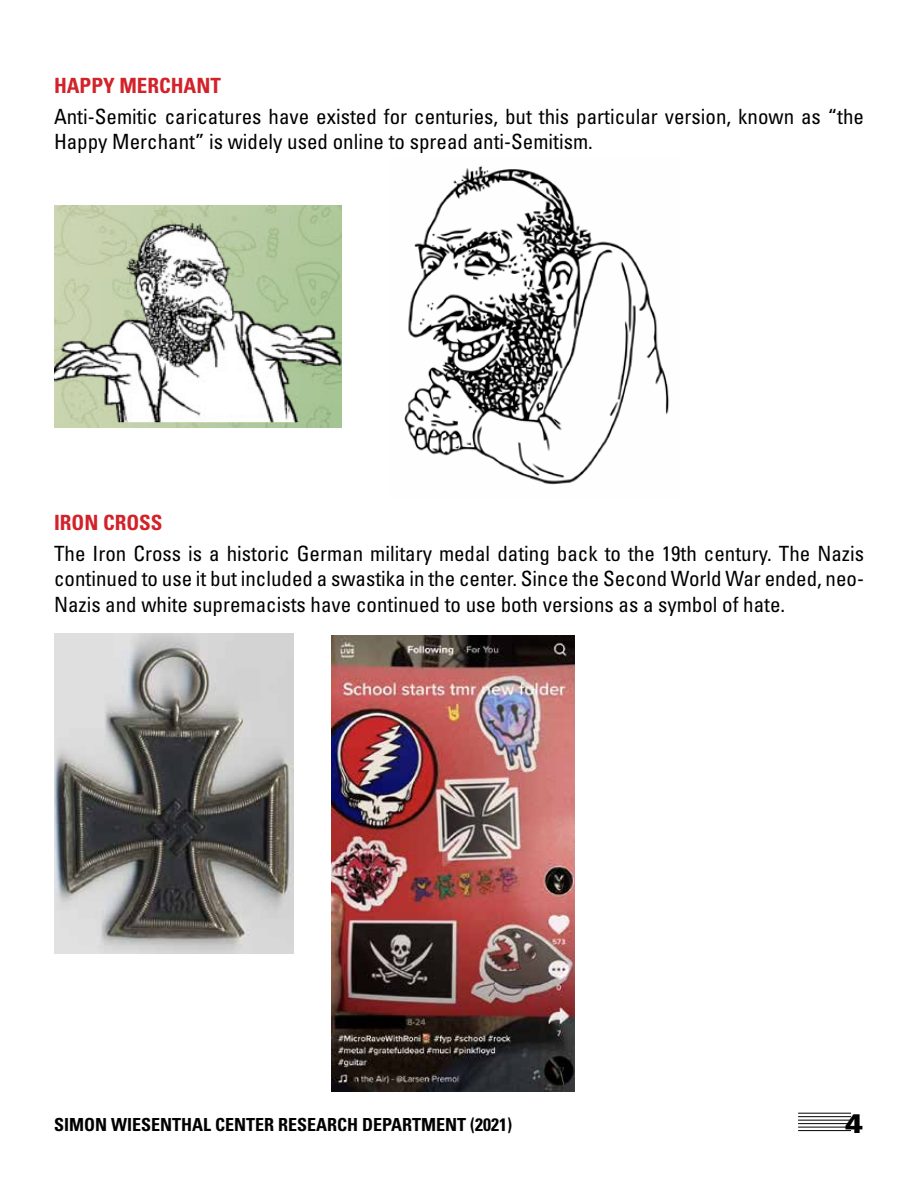
<style>
.page{position:relative;width:918px;height:1188px;background:#fff}
.page>*{position:absolute;margin:0;border:0;box-sizing:border-box;transform-origin:0 0}
.t1{font:900 27px "Univers";color:#000}
.t2{font:condensed 21px/25.2px "Univers";color:#000}
.t3{font:700 condensed 21px "Univers";color:#d2232a}
.t4{font:700 condensed 18px "Univers";color:#000}
</style>
<div class="page">
<img style="left:54px;top:206px;width:287px;height:222px">
<img style="left:54px;top:634px;width:240px;height:320px">
<img style="left:404px;top:166px;width:265px;height:319px">
<img style="left:331px;top:635px;width:243px;height:457px">
<hr style="left:798px;top:1113px;width:53px;height:1px;background:#000">
<hr style="left:798px;top:1120px;width:53px;height:1px;background:#000">
<hr style="left:798px;top:1127px;width:53px;height:1px;background:#000">
<hr style="left:798px;top:1116px;width:53px;height:1px;background:#000">
<hr style="left:798px;top:1123px;width:53px;height:1px;background:#000">
<hr style="left:798px;top:1130px;width:53px;height:1px;background:#000">
<p class="t3" style="left:54px;top:72px;width:168px">HAPPY MERCHANT</p>
<p class="t2" style="left:54px;top:103px;width:812px">Anti-Semitic caricatures have existed for centuries, but this particular version, known as “the<br>Happy Merchant” is widely used online to spread anti-Semitism.</p>
<p class="t3" style="left:54px;top:510px;width:110px">IRON CROSS</p>
<p class="t2" style="left:54px;top:541px;width:812px;text-align:justify">The Iron Cross is a historic German military medal dating back to the 19th century. The Nazis continued to use it but included a swastika in the center. Since the Second World War ended, neo-Nazis and white supremacists have continued to use both versions as a symbol of hate.</p>
<p class="t4" style="left:54px;top:1114px;width:460px">SIMON WIESENTHAL CENTER RESEARCH DEPARTMENT (2021)</p>
<p class="t1" style="left:845px;top:1106px;width:20px">4</p>
</div>
